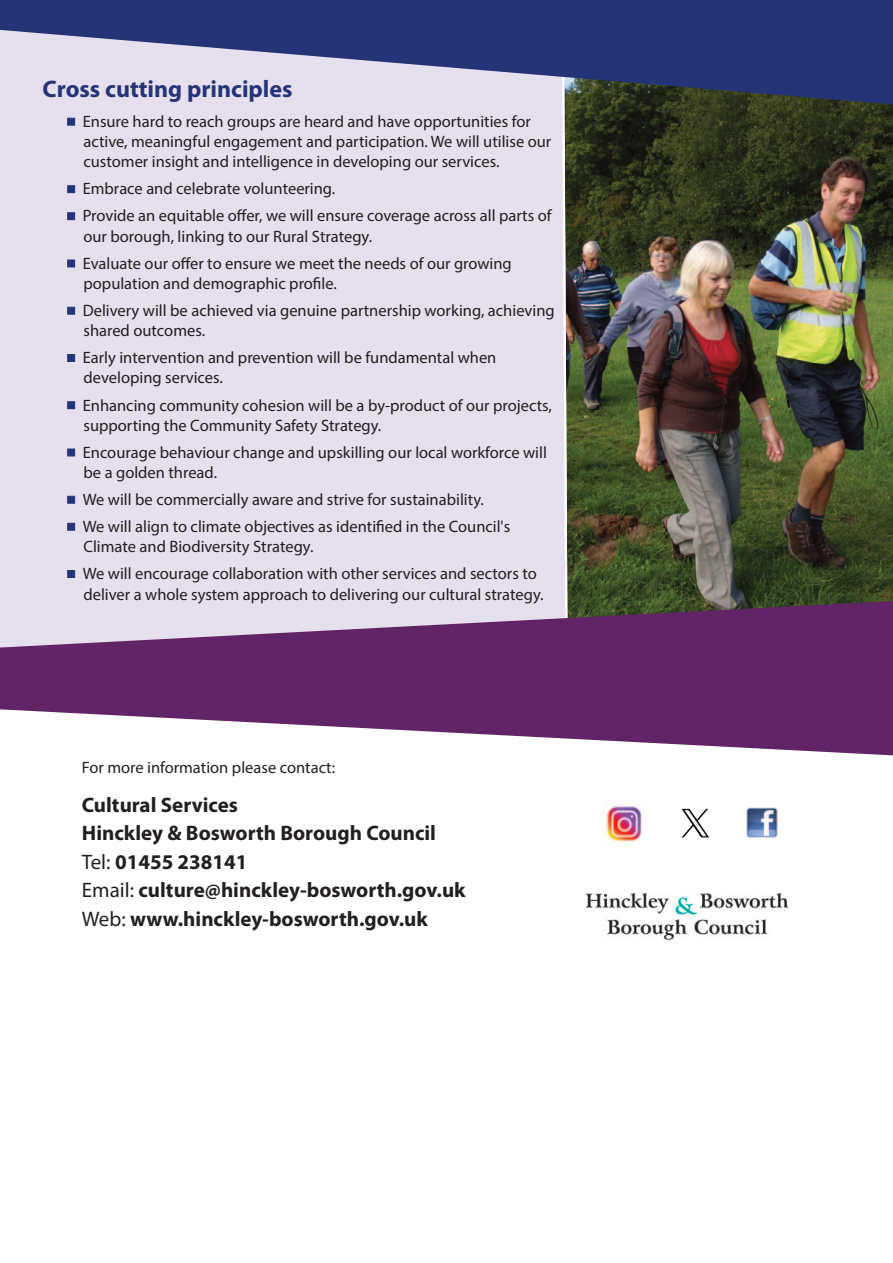
<style>
.page{position:relative;width:893px;height:1263px;background:#fff}
.page>*{position:absolute;margin:0;border:0;box-sizing:border-box;transform-origin:0 0}
.t1{font:700 24px "Myriad Pro";color:#253477}
.t2{font:700 21px "Myriad Pro";color:#231f20}
.t3{font:16.5px "Myriad Pro";color:#231f20}
.s1{color:#253477}
.s2{font-weight:400}
</style>
<div class="page">
<div style="left:0;top:0;width:893px;height:664px;background:#e6dfed"></div>
<img style="left:562px;top:106px;width:331px;height:494px">
<svg style="left:0;top:0;width:893px;height:106px;fill:#253477"></svg>
<svg style="left:0;top:600px;width:893px;height:156px;fill:#612466"></svg>
<img style="left:681px;top:809px;width:28px;height:28px">
<img style="left:746px;top:807px;width:31px;height:31px">
<img style="left:586px;top:893px;width:203px;height:47px">
<img style="left:606px;top:806px;width:36px;height:36px">
<h2 class="t1" style="left:43px;top:80px;width:252px">Cross cutting principles</h2>
<p class="t3" style="left:67px;top:115px;width:466px"><span class="s1">■</span> Ensure hard to reach groups are heard and have opportunities for</p>
<p class="t3" style="left:84px;top:135px;width:469px">active, meaningful engagement and participation. We will utilise our</p>
<p class="t3" style="left:84px;top:156px;width:417px">customer insight and intelligence in developing our services.</p>
<p class="t3" style="left:67px;top:183px;width:270px"><span class="s1">■</span> Embrace and celebrate volunteering.</p>
<p class="t3" style="left:67px;top:210px;width:486px"><span class="s1">■</span> Provide an equitable offer, we will ensure coverage across all parts of</p>
<p class="t3" style="left:84px;top:230px;width:290px">our borough, linking to our Rural Strategy.</p>
<p class="t3" style="left:67px;top:257px;width:447px"><span class="s1">■</span> Evaluate our offer to ensure we meet the needs of our growing</p>
<p class="t3" style="left:84px;top:277px;width:255px">population and demographic profile.</p>
<p class="t3" style="left:67px;top:304px;width:490px"><span class="s1">■</span> Delivery will be achieved via genuine partnership working, achieving</p>
<p class="t3" style="left:84px;top:324px;width:123px">shared outcomes.</p>
<p class="t3" style="left:67px;top:351px;width:431px"><span class="s1">■</span> Early intervention and prevention will be fundamental when</p>
<p class="t3" style="left:84px;top:372px;width:141px">developing services.</p>
<p class="t3" style="left:67px;top:399px;width:487px"><span class="s1">■</span> Enhancing community cohesion will be a by-product of our projects,</p>
<p class="t3" style="left:84px;top:419px;width:299px">supporting the Community Safety Strategy.</p>
<p class="t3" style="left:67px;top:446px;width:482px"><span class="s1">■</span> Encourage behaviour change and upskilling our local workforce will</p>
<p class="t3" style="left:84px;top:466px;width:135px">be a golden thread.</p>
<p class="t3" style="left:67px;top:493px;width:419px"><span class="s1">■</span> We will be commercially aware and strive for sustainability.</p>
<p class="t3" style="left:67px;top:520px;width:445px"><span class="s1">■</span> We will align to climate objectives as identified in the Council's</p>
<p class="t3" style="left:84px;top:540px;width:231px">Climate and Biodiversity Strategy.</p>
<p class="t3" style="left:67px;top:567px;width:472px"><span class="s1">■</span> We will encourage collaboration with other services and sectors to</p>
<p class="t3" style="left:84px;top:588px;width:462px">deliver a whole system approach to delivering our cultural strategy.</p>
<p class="t3" style="left:82px;top:761px;width:255px">For more information please contact:</p>
<p class="t2" style="left:82px;top:797px;width:158px">Cultural Services</p>
<p class="t2" style="left:82px;top:825px;width:356px">Hinckley &amp; Bosworth Borough Council</p>
<p class="t2" style="left:82px;top:854px;width:167px"><span class="s2">Tel:</span> 01455 238141</p>
<p class="t2" style="left:82px;top:882px;width:385px"><span class="s2">Email:</span> culture@hinckley-bosworth.gov.uk</p>
<p class="t2" style="left:82px;top:911px;width:348px"><span class="s2">Web:</span> www.hinckley-bosworth.gov.uk</p>
</div>
